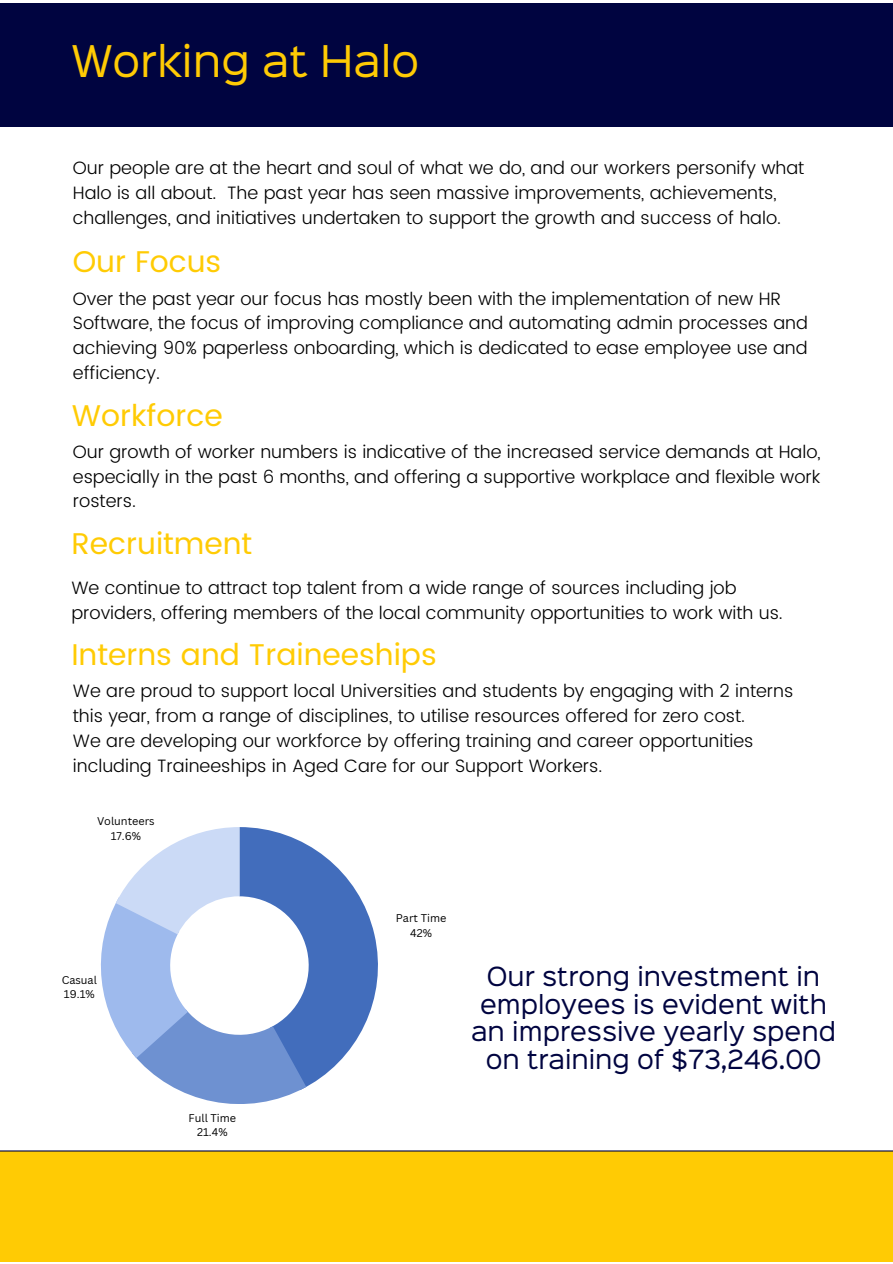
<style>
.page{position:relative;width:893px;height:1264px;background:#fff}
.page>*{position:absolute;margin:0;border:0;box-sizing:border-box;transform-origin:0 0}
.t1{font:39.3px "Sinkin Sans 400";color:#ffcb04}
.t2{font:30px "Poppins";color:#ffcb04}
.t3{font:23.85px/27.5px "Sinkin Sans 400";color:#000440;text-align:center}
.t4{font:300 17.85px/24.8px "Poppins";color:#000}
.t5{font:10.95px "Canva Sans";color:#000}
</style>
<div class="page">
<div style="left:0;top:1151px;width:892px;height:111px;background:#ffcb04"></div>
<hr style="left:0;top:1150px;width:892px;height:1px;background:#000440">
<svg style="left:101px;top:827px;width:277px;height:277px"></svg>
<div style="left:0;top:3px;width:892px;height:124px;background:#000440"></div>
<p class="t1" style="left:71px;top:46px;width:349px">Working at Halo</p>
<p class="t4" style="left:73px;top:156px;width:733px">Our people are at the heart and soul of what we do, and our workers personify what<br>Halo is all about. The past year has seen massive improvements, achievements, challenges, and initiatives undertaken to support the growth and success of halo.</p>
<p class="t2" style="left:73px;top:244px;width:150px">Our Focus</p>
<p class="t4" style="left:73px;top:286px;width:736px">Over the past year our focus has mostly been with the implementation of new HR Software, the focus of improving compliance and automating admin processes and achieving 90% paperless onboarding, which is dedicated to ease employee use and efficiency.</p>
<p class="t2" style="left:72px;top:398px;width:152px">Workforce</p>
<p class="t4" style="left:73px;top:439px;width:749px;text-align:justify">Our growth of worker numbers is indicative of the increased service demands at Halo, especially in the past 6 months, and offering a supportive workplace and flexible work rosters.</p>
<p class="t2" style="left:71px;top:526px;width:182px">Recruitment</p>
<p class="t4" style="left:71px;top:575px;width:713px">We continue to attract top talent from a wide range of sources including job providers, offering members of the local community opportunities to work with us.</p>
<p class="t2" style="left:71px;top:637px;width:367px">Interns and Traineeships</p>
<p class="t4" style="left:73px;top:678px;width:722px">We are proud to support local Universities and students by engaging with 2 interns this year, from a range of disciplines, to utilise resources offered for zero cost.</p>
<p class="t4" style="left:73px;top:728px;width:682px">We are developing our workforce by offering training and career opportunities including Traineeships in Aged Care for our Support Workers.</p>
<p class="t5" style="left:97px;top:813px;width:59px">Volunteers</p>
<p class="t5" style="left:111px;top:828px;width:32px">17.6%</p>
<p class="t5" style="left:62px;top:971px;width:37px">Casual</p>
<p class="t5" style="left:64px;top:986px;width:32px">19.1%</p>
<p class="t5" style="left:189px;top:1109px;width:49px">Full Time</p>
<p class="t5" style="left:197px;top:1124px;width:32px">21.4%</p>
<p class="t5" style="left:396px;top:910px;width:52px">Part Time</p>
<p class="t5" style="left:410px;top:925px;width:23px">42%</p>
<p class="t3" style="left:471px;top:965px;width:366px">Our strong investment in employees is evident with an impressive yearly spend on training of $73,246.00</p>
</div>
